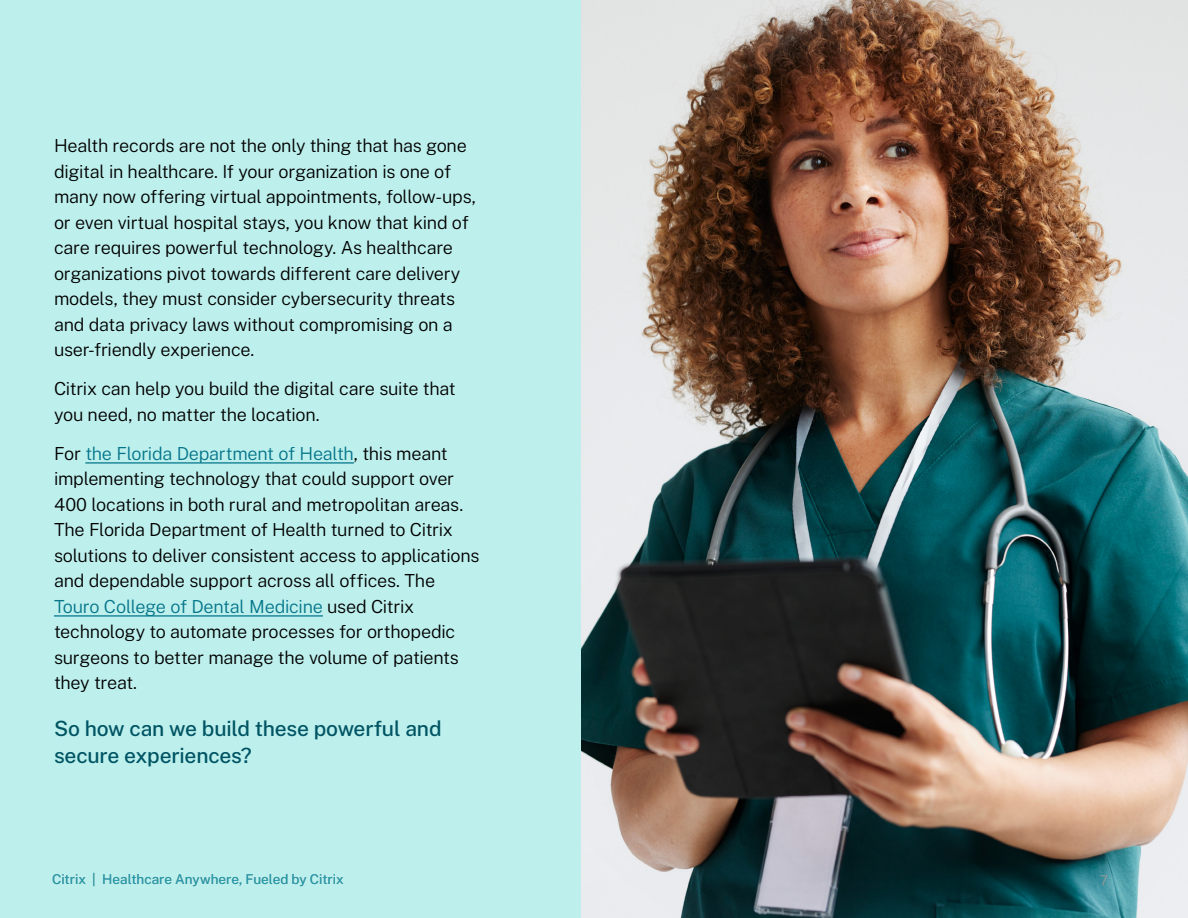
<style>
.page{position:relative;width:1188px;height:918px;background:#fff}
.page>*{position:absolute;margin:0;border:0;box-sizing:border-box;transform-origin:0 0}
.t1{font:500 21px/27px "Public Sans";letter-spacing:-.01em;color:#005463}
.t2{font:300 18px/25.5px "Public Sans";letter-spacing:-.015em;color:#000}
.t3{font:13.5px "Public Sans";color:#1c9cad}
.t4{font:300 13.5px "Public Sans";color:#989898}
.s1{color:#05758a}
</style>
<div class="page">
<img style="left:580px;top:0;width:608px;height:918px">
<div style="left:0;top:0;width:580px;height:918px;background:#bdf0ed"></div>
<hr style="left:85px;top:462px;width:269px;height:2px;background:#05758a">
<hr style="left:54px;top:615px;width:269px;height:2px;background:#05758a">
<p class="t2" style="left:54px;top:132px;width:424px">Health records are not the only thing that has gone digital in healthcare. If your organization is one of many now offering virtual appointments, follow-ups, or even virtual hospital stays, you know that kind of care requires powerful technology. As healthcare organizations pivot towards different care delivery models, they must consider cybersecurity threats and data privacy laws without compromising on a user-friendly experience.</p>
<p class="t2" style="left:54px;top:375px;width:403px">Citrix can help you build the digital care suite that you need, no matter the location.</p>
<p class="t2" style="left:54px;top:440px;width:427px">For <span class="s1">the Florida Department of Health</span>, this meant implementing technology that could support over 400 locations in both rural and metropolitan areas.<br>The Florida Department of Health turned to Citrix solutions to deliver consistent access to applications and dependable support across all offices. The <span class="s1">Touro College of Dental Medicine</span> used Citrix technology to automate processes for orthopedic surgeons to better manage the volume of patients they treat.</p>
<p class="t1" style="left:54px;top:714px;width:389px">So how can we build these powerful and secure experiences?</p>
<p class="t3" style="left:52px;top:871px;width:293px">Citrix | Healthcare Anywhere, Fueled by Citrix</p>
<p class="t4" style="left:1100px;top:872px;width:10px">7</p>
</div>
